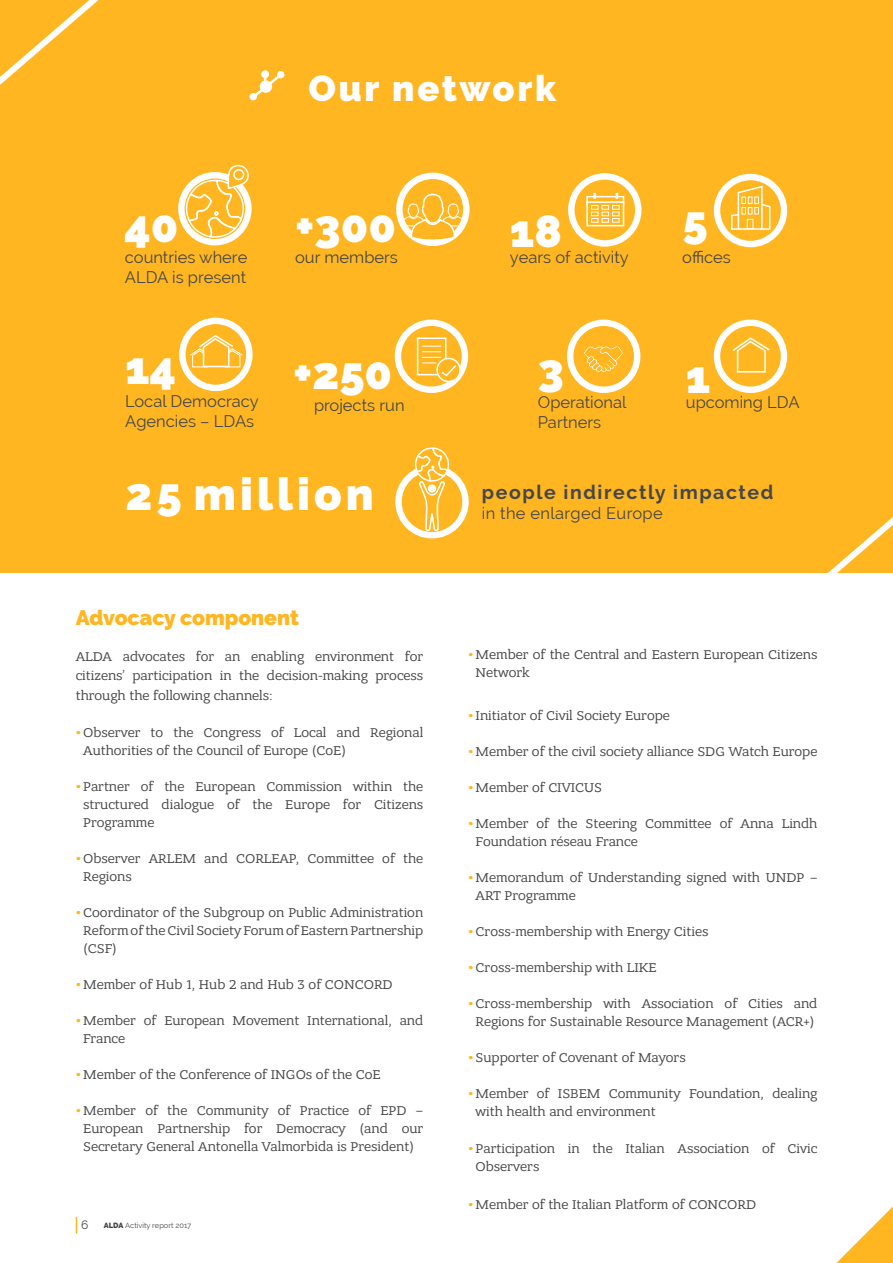
<style>
.page{position:relative;width:893px;height:1263px;background:#fff}
.page>*{position:absolute;margin:0;border:0;box-sizing:border-box;transform-origin:0 0}
.t1{font:900 45px "Raleway";letter-spacing:.045em;color:#fff}
.t2{font:900 45px "Raleway";letter-spacing:.09em;color:#fff}
.t3{font:900 36px "Raleway";letter-spacing:.075em;color:#fff}
.t4{font:900 21px "Raleway";color:#ffb620}
.t5{font:700 19.5px "Raleway";letter-spacing:.08em;color:#464748}
.t6{font:16.5px/19.8px "Raleway";color:#464748}
.t7{font:16.5px "Raleway";letter-spacing:.02em;color:#464748}
.t8{font:13.5px/18px "Bandera Pro";color:#464748}
.t9{font:12px "Raleway";color:#464748}
.t10{font:7.5px "Raleway";color:#464748}
.s1{font-weight:700;color:#ffb620}
.s2{font-weight:900}
</style>
<div class="page">
<svg style="left:836px;top:1206px;width:57px;height:57px"></svg>
<svg style="left:76px;top:1217px;width:1px;height:16px"></svg>
<div style="left:0;top:0;width:893px;height:573px;background:#ffb620"></div>
<div style="left:178px;top:172px;width:74px;height:73px;border:6px solid #fff;border-radius:50%"></div>
<svg style="left:185px;top:163px;width:64px;height:76px"></svg>
<div style="left:396px;top:173px;width:74px;height:73px;border:6px solid #fff;border-radius:50%"></div>
<svg style="left:402px;top:190px;width:63px;height:85px;background:#ffc247"></svg>
<div style="left:568px;top:173px;width:73px;height:74px;border:6px solid #fff;border-radius:50%"></div>
<div style="left:586px;top:196px;width:38px;height:9px;border:2px solid #fff"></div>
<svg style="left:586px;top:201px;width:38px;height:25px"></svg>
<svg style="left:593px;top:193px;width:3px;height:6px"></svg>
<svg style="left:616px;top:193px;width:2px;height:6px"></svg>
<svg style="left:591px;top:205px;width:28px;height:17px"></svg>
<div style="left:762px;top:495px;width:131px;height:79px;background:#ffb620"></div>
<svg style="left:250px;top:71px;width:35px;height:29px"></svg>
<div style="left:714px;top:174px;width:73px;height:73px;border:6px solid #fff;border-radius:50%"></div>
<svg style="left:730px;top:185px;width:41px;height:46px;background:#ffc754"></svg>
<div style="left:714px;top:319px;width:73px;height:74px;border:6px solid #fff;border-radius:50%"></div>
<svg style="left:731px;top:336px;width:40px;height:37px"></svg>
<div style="left:567px;top:319px;width:73px;height:74px;border:6px solid #fff;border-radius:50%"></div>
<svg style="left:583px;top:344px;width:41px;height:29px"></svg>
<div style="left:179px;top:318px;width:74px;height:73px;border:6px solid #fff;border-radius:50%"></div>
<svg style="left:189px;top:334px;width:54px;height:34px;background:#ffc348"></svg>
<div style="left:395px;top:319px;width:73px;height:74px;border:6px solid #fff;border-radius:50%"></div>
<div style="left:417px;top:337px;width:29px;height:38px;background:#ffb620;border:2px solid #fff"></div>
<svg style="left:437px;top:358px;width:23px;height:23px"></svg>
<div style="left:436px;top:358px;width:25px;height:24px;border:2px solid #fff;border-radius:50%"></div>
<svg style="left:422px;top:346px;width:36px;height:31px"></svg>
<div style="left:395px;top:465px;width:74px;height:73px;border:6px solid #fff;border-radius:50%"></div>
<svg style="left:415px;top:447px;width:36px;height:127px;background:#ffc44e"></svg>
<div style="left:0;top:0;width:122px;height:122px;background:#ffb620"></div>
<h2 class="t3" style="left:309px;top:68px;width:249px">Our network</h2>
<h1 class="t1" style="left:124px;top:200px;width:55px">40</h1>
<p class="t6" style="left:125px;top:247px;width:124px">countries where<br>ALDA is present</p>
<h1 class="t1" style="left:125px;top:342px;width:52px">14</h1>
<p class="t6" style="left:125px;top:392px;width:135px">Local Democracy<br>Agencies – LDAs</p>
<h1 class="t1" style="left:295px;top:200px;width:102px">+300</h1>
<p class="t6" style="left:295px;top:247px;width:104px">our members</p>
<h1 class="t1" style="left:293px;top:347px;width:101px">+250</h1>
<p class="t6" style="left:314px;top:396px;width:92px">projects run</p>
<h1 class="t1" style="left:510px;top:205px;width:54px">18</h1>
<p class="t6" style="left:510px;top:247px;width:120px">years of activity</p>
<h1 class="t1" style="left:538px;top:344px;width:28px">3</h1>
<p class="t6" style="left:538px;top:393px;width:90px">Operational<br>Partners</p>
<h1 class="t1" style="left:682px;top:196px;width:27px">5</h1>
<p class="t6" style="left:682px;top:247px;width:50px">offices</p>
<h1 class="t1" style="left:686px;top:351px;width:26px">1</h1>
<p class="t6" style="left:686px;top:393px;width:115px">upcoming LDA</p>
<h1 class="t2" style="left:125px;top:468px;width:250px">25 million</h1>
<h3 class="t5" style="left:482px;top:481px;width:293px">people indirectly impacted</h3>
<p class="t7" style="left:482px;top:504px;width:182px">in the enlarged Europe</p>
<h3 class="t4" style="left:76px;top:605px;width:225px">Advocacy component</h3>
<p class="t8" style="left:76px;top:647px;width:349px;line-height:19.5px;text-align:justify">ALDA advocates for an enabling environment for citizens’ participation in the decision-making process through the following channels:</p>
<p class="t8" style="left:83px;top:724px;width:342px;text-indent:-8px"><span class="s1">•</span>Observer to the Congress of Local and Regional<br>Authorities of the Council of Europe (CoE)</p>
<p class="t8" style="left:83px;top:778px;width:341px;text-align:justify;text-indent:-8px"><span class="s1">•</span>Partner of the European Commission within the structured dialogue of the Europe for Citizens Programme</p>
<p class="t8" style="left:83px;top:850px;width:342px;text-indent:-8px"><span class="s1">•</span>Observer ARLEM and CORLEAP, Committee of the<br>Regions</p>
<p class="t8" style="left:83px;top:904px;width:342px;text-align:justify;text-indent:-8px"><span class="s1">•</span>Coordinator of the Subgroup on Public Administration Reform of the Civil Society Forum of Eastern Partnership (CSF)</p>
<p class="t8" style="left:76px;top:976px;width:318px"><span class="s1">•</span>Member of Hub 1, Hub 2 and Hub 3 of CONCORD</p>
<p class="t8" style="left:83px;top:1012px;width:341px;text-indent:-8px"><span class="s1">•</span>Member of European Movement International, and<br>France</p>
<p class="t8" style="left:76px;top:1066px;width:307px"><span class="s1">•</span>Member of the Conference of INGOs of the CoE</p>
<p class="t8" style="left:76px;top:1102px;width:349px;text-align:center"><span class="s1">•</span>Member of the Community of Practice of EPD –<br>European Partnership for Democracy (and our<br>Secretary General Antonella Valmorbida is President)</p>
<p class="t9" style="left:81px;top:1218px;width:9px">6</p>
<p class="t10" style="left:104px;top:1221px;width:89px"><span class="s2">ALDA</span> Activity report 2017</p>
<p class="t8" style="left:476px;top:645px;width:343px;text-indent:-8px"><span class="s1">•</span>Member of the Central and Eastern European Citizens<br>Network</p>
<p class="t8" style="left:468px;top:706px;width:203px"><span class="s1">•</span> Initiator of Civil Society Europe</p>
<p class="t8" style="left:468px;top:742px;width:351px"><span class="s1">•</span>Member of the civil society alliance SDG Watch Europe</p>
<p class="t8" style="left:468px;top:778px;width:135px"><span class="s1">•</span>Member of CIVICUS</p>
<p class="t8" style="left:476px;top:814px;width:343px;text-indent:-8px"><span class="s1">•</span>Member of the Steering Committee of Anna Lindh<br>Foundation réseau France</p>
<p class="t8" style="left:476px;top:868px;width:343px;text-indent:-8px"><span class="s1">•</span>Memorandum of Understanding signed with UNDP –<br>ART Programme</p>
<p class="t8" style="left:468px;top:922px;width:242px"><span class="s1">•</span>Cross-membership with Energy Cities</p>
<p class="t8" style="left:468px;top:958px;width:190px"><span class="s1">•</span>Cross-membership with LIKE</p>
<p class="t8" style="left:468px;top:994px;width:351px;text-align:center"><span class="s1">•</span>Cross-membership with Association of Cities and<br>Regions for Sustainable Resource Management (ACR+)</p>
<p class="t8" style="left:468px;top:1048px;width:219px"><span class="s1">•</span>Supporter of Covenant of Mayors</p>
<p class="t8" style="left:476px;top:1084px;width:343px;text-indent:-8px"><span class="s1">•</span>Member of ISBEM Community Foundation, dealing with health and environment</p>
<p class="t8" style="left:476px;top:1140px;width:343px;text-indent:-8px"><span class="s1">•</span>Participation in the Italian Association of Civic<br>Observers</p>
<p class="t8" style="left:468px;top:1195px;width:289px"><span class="s1">•</span>Member of the Italian Platform of CONCORD</p>
</div>
